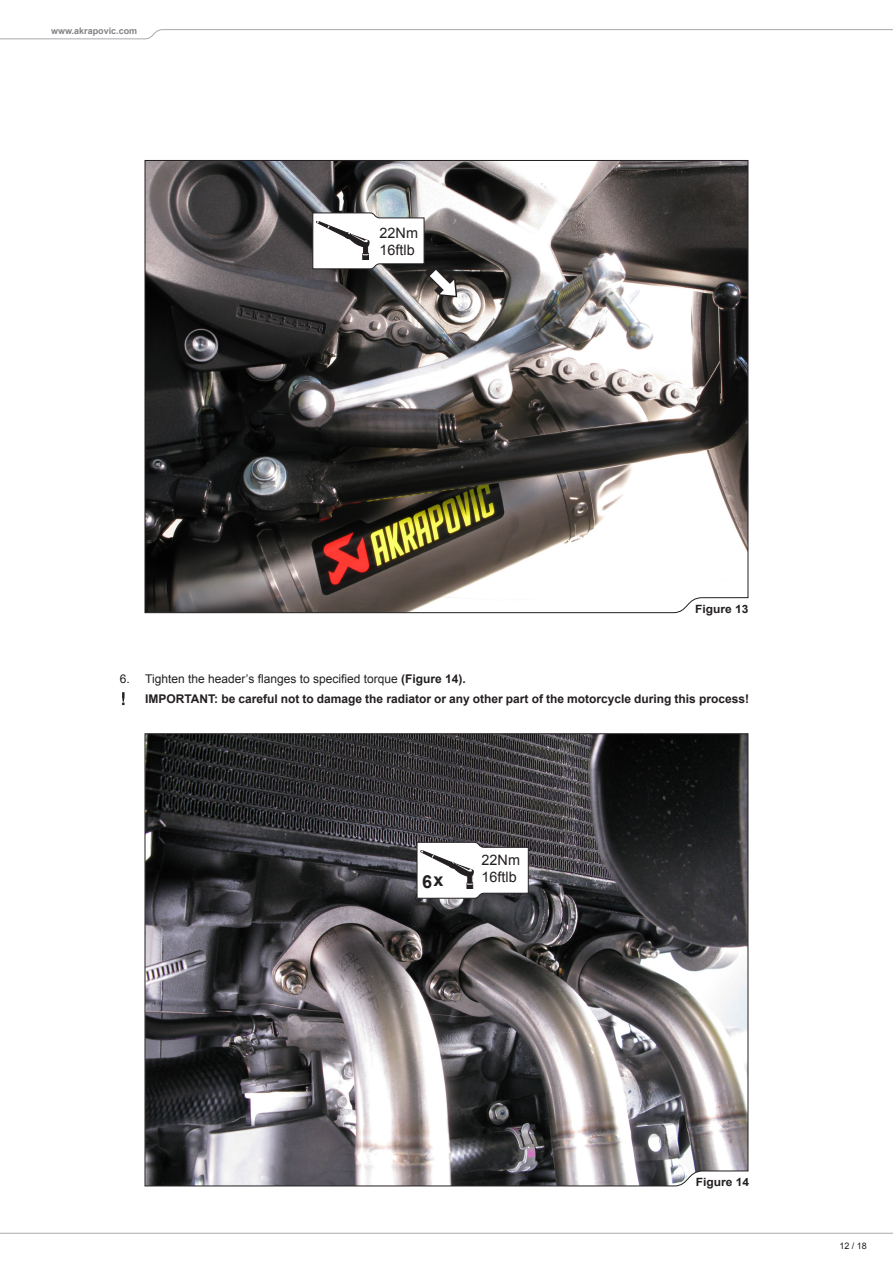
<style>
.page{position:relative;width:893px;height:1263px;background:#fff}
.page>*{position:absolute;margin:0;border:0;box-sizing:border-box;transform-origin:0 0}
.t1{font:700 18px "Arial";color:#231f20}
.t2{font:14.4px/17.2px "Arial";color:#231f20}
.body_txt_bullets{font:700 12px "Arial";color:#231f20}
.body_txt_bold{font:12px "Arial";color:#231f20}
.body_txt_bold-2{font:700 11.4px "Arial";color:#231f20;scale:1.05 1}
.t3{font:700 9px "Arial";color:#808285}
.t4{font:9px "Arial";color:#231f20}
.s1{font-weight:700}
</style>
<div class="page">
<svg style="left:0;top:29px;width:893px;height:10px"></svg>
<svg style="left:0;top:1232px;width:893px;height:2px;background:#d2d3d5"></svg>
<svg style="left:122px;top:692px;width:3px;height:13px"></svg>
<svg style="left:144px;top:160px;width:605px;height:453px"></svg>
<svg style="left:144px;top:733px;width:605px;height:454px;background:#5e5b5e"></svg>
<svg style="left:312px;top:212px;width:145px;height:85px"></svg>
<svg style="left:416px;top:842px;width:113px;height:57px"></svg>
<p class="t3" style="left:51px;top:25px;width:88px">www.akrapovic.com</p>
<p class="t2" style="left:380px;top:224px;width:40px">22Nm<br>16ftlb</p>
<p class="body_txt_bold-2" style="left:695px;top:601px;width:52px">Figure 13</p>
<p class="body_txt_bold" style="left:120px;top:671px;width:12px">6.</p>
<p class="body_txt_bold" style="left:145px;top:671px;width:322px">Tighten the header’s flanges to specified torque <span class="s1">(Figure 14).</span></p>
<p class="body_txt_bullets" style="left:145px;top:691px;width:605px">IMPORTANT: be careful not to damage the radiator or any other part of the motorcycle during this process!</p>
<p class="t1" style="left:422px;top:868px;width:23px">6 x</p>
<p class="t2" style="left:482px;top:851px;width:40px">22Nm<br>16ftlb</p>
<p class="body_txt_bold-2" style="left:696px;top:1175px;width:52px">Figure 14</p>
<p class="t4" style="left:839px;top:1240px;width:29px">12 / 18</p>
</div>
